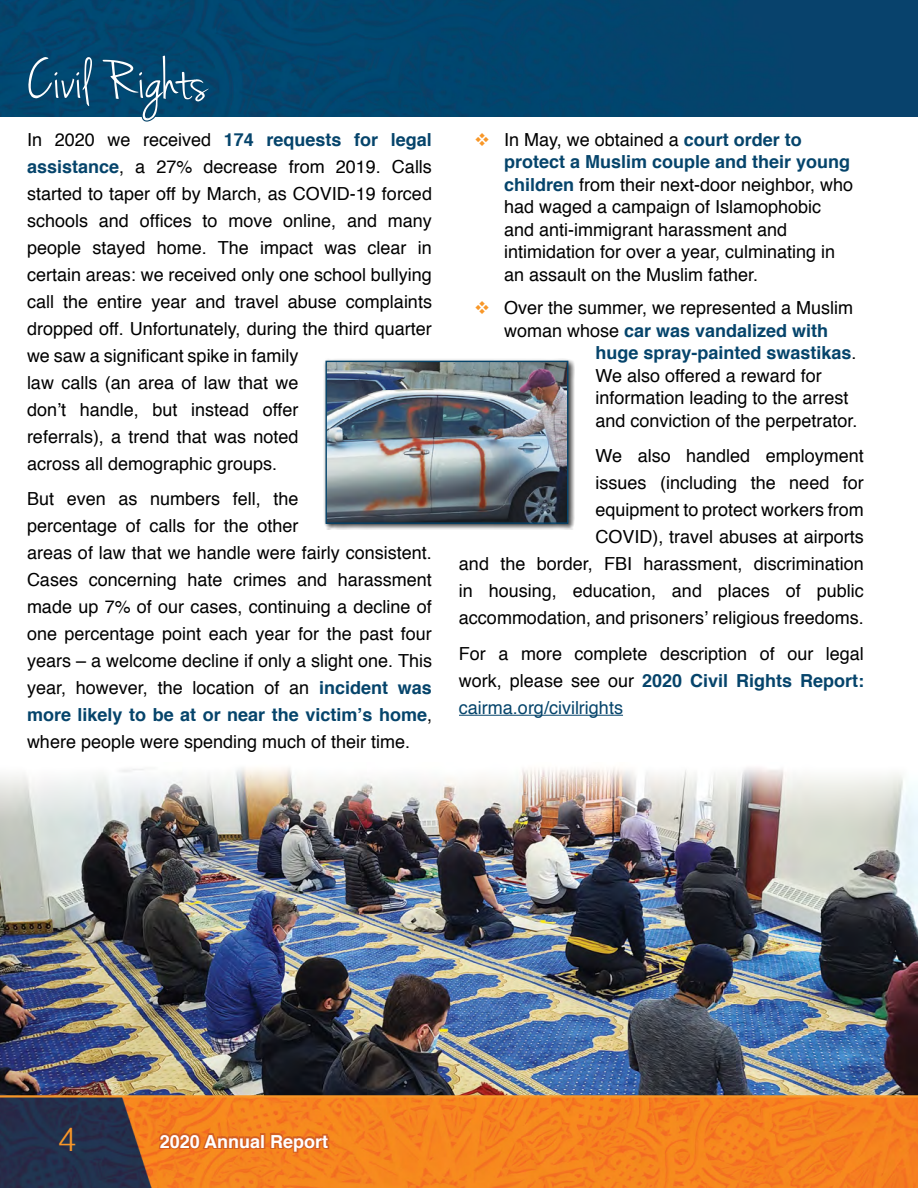
<style>
.page{position:relative;width:918px;height:1188px;background:#fff}
.page>*{position:absolute;margin:0;border:0;box-sizing:border-box;transform-origin:0 0}
.t1{font:58.5px "Jenna Sue";color:#fff}
.t2{font:300 33px "Helvetica";color:#f89728}
.t3{font:18px/27px "Helvetica";color:#000}
.t4{font:700 18px "Helvetica";color:#05446b}
.t5{font:700 18px "Helvetica";color:#fff}
.s1{font-weight:700;color:#05446b}
.s2{font-weight:400;color:#000}
.s3{color:#05446b}
</style>
<div class="page">
<div style="left:0;top:0;width:918px;height:117px;background:#03446c"></div>
<img style="left:0;top:767px;width:918px;height:328px">
<img style="left:0;top:1098px;width:918px;height:90px">
<svg style="left:157px;top:1131px;width:106px;height:21px;background:#e16d21"></svg>
<div style="left:260px;top:1133px;width:5px;height:16px;border:3px solid #d46023"></div>
<svg style="left:269px;top:1131px;width:62px;height:23px"></svg>
<hr style="left:0;top:1095px;width:918px;height:3px;background:#f89728">
<hr style="left:459px;top:715px;width:164px;height:1px;background:#05446b">
<div style="left:27px;top:54px;width:67px;height:55px;background:#02456d"></div>
<svg style="left:101px;top:14px;width:111px;height:108px;background:#0d4d73"></svg>
<div style="left:323px;top:358px;width:252px;height:173px;background:#000;opacity:.75"></div>
<img style="left:327px;top:363px;width:239px;height:159px">
<div style="left:325px;top:361px;width:243px;height:163px;border:1px solid #05446b"></div>
<h1 class="t1" style="left:27px;top:47px;width:181px">Civil Rights</h1>
<p class="t3" style="left:27px;top:127px;width:407px">In 2020 we received <span class="s1">174 requests for legal assistance</span>, a 27% decrease from 2019. Calls started to taper off by March, as COVID-19 forced schools and offices to move online, and many people stayed home. The impact was clear in certain areas: we received only one school bullying call the entire year and travel abuse complaints dropped off. Unfortunately, during the third quarter we saw a significant spike in family<br>law calls (an area of law that we<br>don’t handle, but instead offer<br>referrals), a trend that was noted<br>across all demographic groups.</p>
<p class="t3" style="left:27px;top:486px;width:407px">But even as numbers fell, the<br>percentage of calls for the other<br>areas of law that we handle were fairly consistent.<br>Cases concerning hate crimes and harassment made up 7% of our cases, continuing a decline of one percentage point each year for the past four years – a welcome decline if only a slight one. This year, however, the location of an <span class="s1">incident was more likely to be at or near the victim’s home</span>, where people were spending much of their time.</p>
<p class="t3" style="left:504px;top:129px;width:351px;line-height:22.5px">In May, we obtained a <span class="s1">court order to protect a Muslim couple and their young children</span> from their next-door neighbor, who had waged a campaign of Islamophobic and anti-immigrant harassment and intimidation for over a year, culminating in an assault on the Muslim father.</p>
<p class="t3" style="left:504px;top:295px;width:351px">Over the summer, we represented a Muslim</p>
<p class="t4" style="left:504px;top:316px;width:326px"><span class="s2">woman whose</span> car was vandalized with</p>
<p class="t4" style="left:595px;top:338px;width:263px">huge spray-painted swastikas<span class="s2">.</span></p>
<p class="t3" style="left:595px;top:362px;width:228px">We also offered a reward for</p>
<p class="t3" style="left:595px;top:385px;width:255px">information leading to the arrest</p>
<p class="t3" style="left:595px;top:407px;width:264px">and conviction of the perpetrator.</p>
<p class="t3" style="left:459px;top:443px;width:407px;text-align:right">We also handled employment<br>issues (including the need for<br>equipment to protect workers from<br>COVID), travel abuses at airports<br>and the border, FBI harassment, discrimination in housing, education, and places of public accommodation, and prisoners’ religious freedoms.</p>
<p class="t3" style="left:459px;top:641px;width:407px;text-align:justify">For a more complete description of our legal work, please see our <span class="s1">2020 Civil Rights Report: </span><span class="s3">cairma.org/civilrights</span></p>
<h2 class="t2" style="left:58px;top:1119px;width:20px">4</h2>
<p class="t5" style="left:160px;top:1127px;width:170px">2020 Annual Report</p>
</div>
